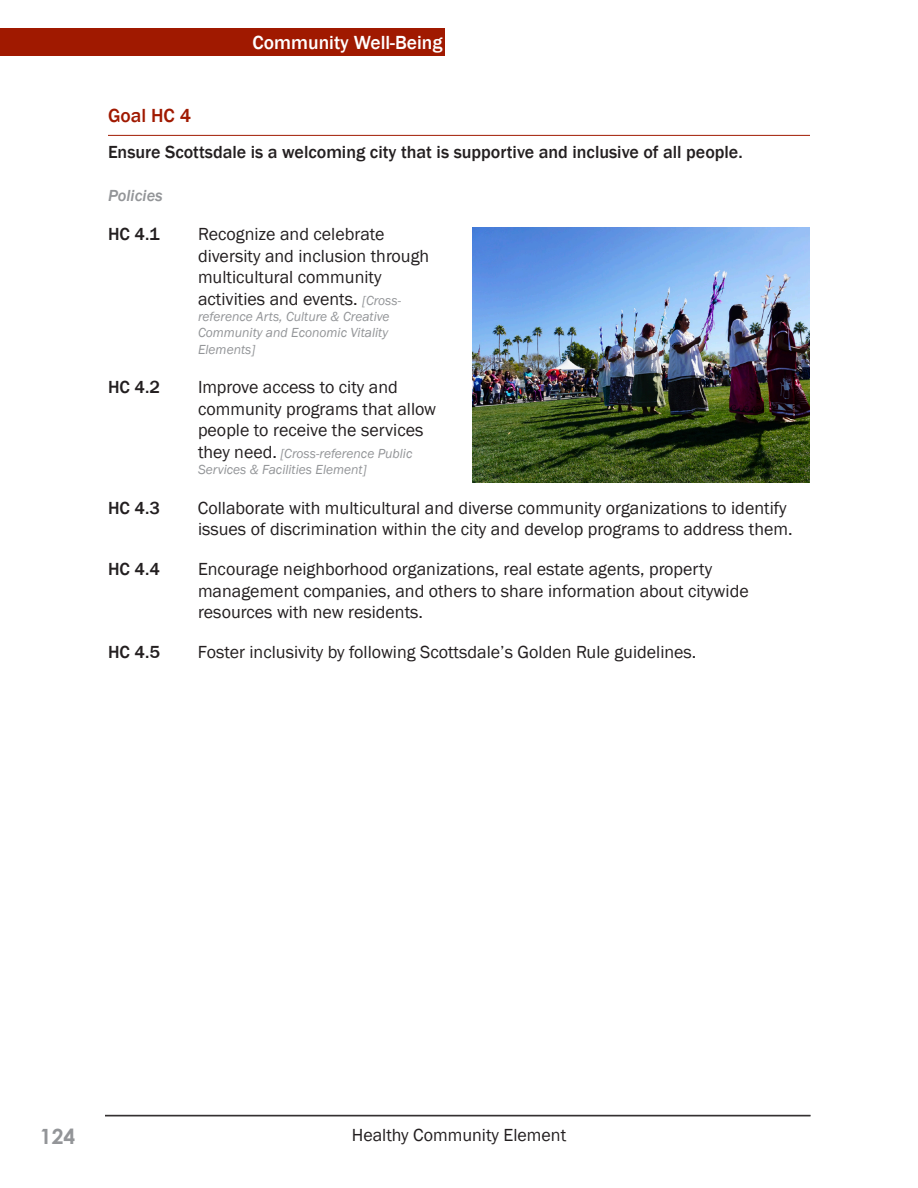
<style>
.page{position:relative;width:918px;height:1188px;background:#fff}
.page>*{position:absolute;margin:0;border:0;box-sizing:border-box;transform-origin:0 0}
.t1{font:700 21px "Century Gothic";color:#939598}
.t2{font:500 19.5px "Franklin Gothic";color:#fff}
.Goal_Title{font:500 19.5px "Franklin Gothic";color:#a01900}
.Policy_Body{font:18px/21.6px "Franklin Gothic";color:#231f20}
.Goal_Text{font:500 18px "Franklin Gothic";color:#231f20}
.Policy_Body-2{font:500 18px "Franklin Gothic";color:#231f20}
.Element_Name_Bottom{font:18px "Franklin Gothic";color:#231f20}
.Policies_Header{font:italic 500 16.5px "Franklin Gothic";color:#939598}
.Policy_Body-3{font:italic 13.5px/16.2px "Franklin Gothic";color:#939598;text-align:justify}
.s1{font-style:italic;font-size:13.5px;color:#939598}
.s2{font-style:normal;font-size:18px;color:#231f20}
</style>
<div class="page">
<hr style="left:108px;top:135px;width:702px;height:1px;background:#a01900">
<img style="left:472px;top:228px;width:338px;height:254px">
<div style="left:0;top:28px;width:446px;height:28px;background:#a01900"></div>
<hr style="left:105px;top:1115px;width:706px;height:1px;background:#231f20">
<hr style="left:105px;top:1116px;width:706px;height:1px;background:#231f20">
<p class="t2" style="left:253px;top:30px;width:191px">Community Well-Being</p>
<p class="Goal_Title" style="left:108px;top:103px;width:85px">Goal HC 4</p>
<p class="Goal_Text" style="left:108px;top:141px;width:636px">Ensure Scottsdale is a welcoming city that is supportive and inclusive of all people.</p>
<p class="Policies_Header" style="left:108px;top:185px;width:56px">Policies</p>
<p class="Policy_Body-2" style="left:108px;top:223px;width:53px">HC 4.1</p>
<p class="Policy_Body" style="left:198px;top:224px;width:233px">Recognize and celebrate diversity and inclusion through multicultural community activities and events. <span class="s1">[Cross-</span></p>
<p class="Policy_Body-3" style="left:198px;top:309px;width:193px">reference Arts, Culture &amp; Creative Community and Economic Vitality Elements]</p>
<p class="Policy_Body-2" style="left:108px;top:376px;width:53px">HC 4.2</p>
<p class="Policy_Body" style="left:198px;top:377px;width:240px">Improve access to city and community programs that allow people to receive the services</p>
<p class="Policy_Body-3" style="left:198px;top:446px;width:216px"><span class="s2">they need.</span> [Cross-reference Public<br>Services &amp; Facilities Element]</p>
<p class="Policy_Body-2" style="left:108px;top:497px;width:53px">HC 4.3</p>
<p class="Policy_Body" style="left:198px;top:497px;width:596px">Collaborate with multicultural and diverse community organizations to identify issues of discrimination within the city and develop programs to address them.</p>
<p class="Policy_Body-2" style="left:108px;top:558px;width:53px">HC 4.4</p>
<p class="Policy_Body" style="left:198px;top:559px;width:552px">Encourage neighborhood organizations, real estate agents, property management companies, and others to share information about citywide resources with new residents.</p>
<p class="Policy_Body-2" style="left:108px;top:641px;width:53px">HC 4.5</p>
<p class="Policy_Body" style="left:198px;top:641px;width:500px">Foster inclusivity by following Scottsdale’s Golden Rule guidelines.</p>
<p class="t1" style="left:40px;top:1121px;width:37px">124</p>
<p class="Element_Name_Bottom" style="left:352px;top:1123px;width:216px">Healthy Community Element</p>
</div>
